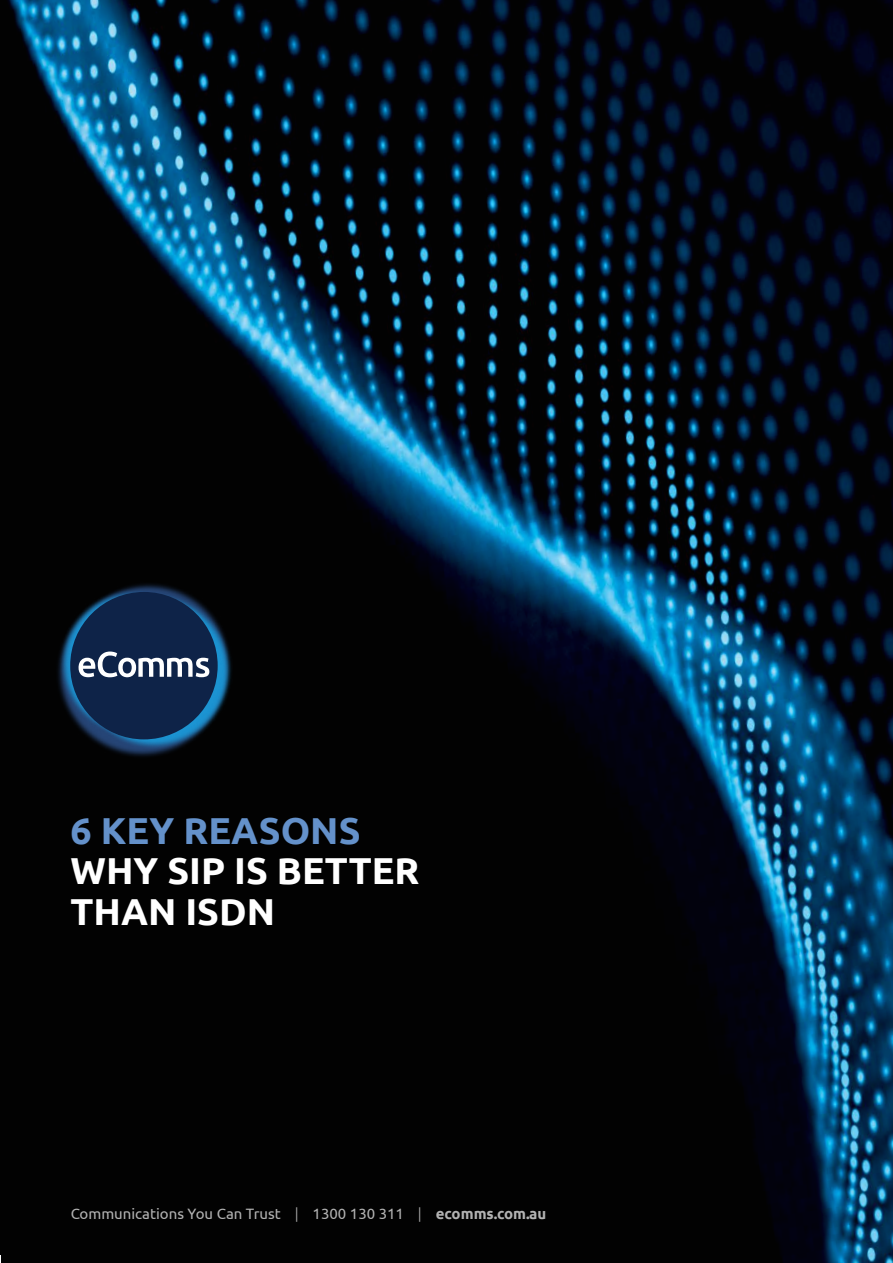
<style>
.page{position:relative;width:893px;height:1263px;background:#fff}
.page>*{position:absolute;margin:0;border:0;box-sizing:border-box;transform-origin:0 0}
.t1{font:700 37.5px/40.5px "Ubuntu";color:#fff}
.t2{font:700 37.5px "Ubuntu";color:#6491ca}
.t3{font:15px "Ubuntu";color:#fff}
.s1{font-weight:300}
.s2{font-weight:700}
</style>
<div class="page">
<img style="left:0;top:0;width:893px;height:1263px">
<img style="left:65px;top:581px;width:167px;height:12px">
<img style="left:56px;top:586px;width:173px;height:173px">
<img style="left:76px;top:593px;width:157px;height:157px">
<img style="left:59px;top:590px;width:149px;height:148px">
<div style="left:70px;top:592px;width:148px;height:147px;background:#0e2348;border-radius:50%"></div>
<svg style="left:79px;top:651px;width:130px;height:26px"></svg>
<h1 class="t2" style="left:71px;top:808px;width:291px">6 KEY REASONS</h1>
<h1 class="t1" style="left:71px;top:850px;width:351px">WHY SIP IS BETTER<br>THAN ISDN</h1>
<p class="t3" style="left:71px;top:1204px;width:477px">Communications You Can Trust <span class="s1">|</span> 1300 130 311 <span class="s1">|</span> <span class="s2">ecomms.com.au</span></p>
</div>
